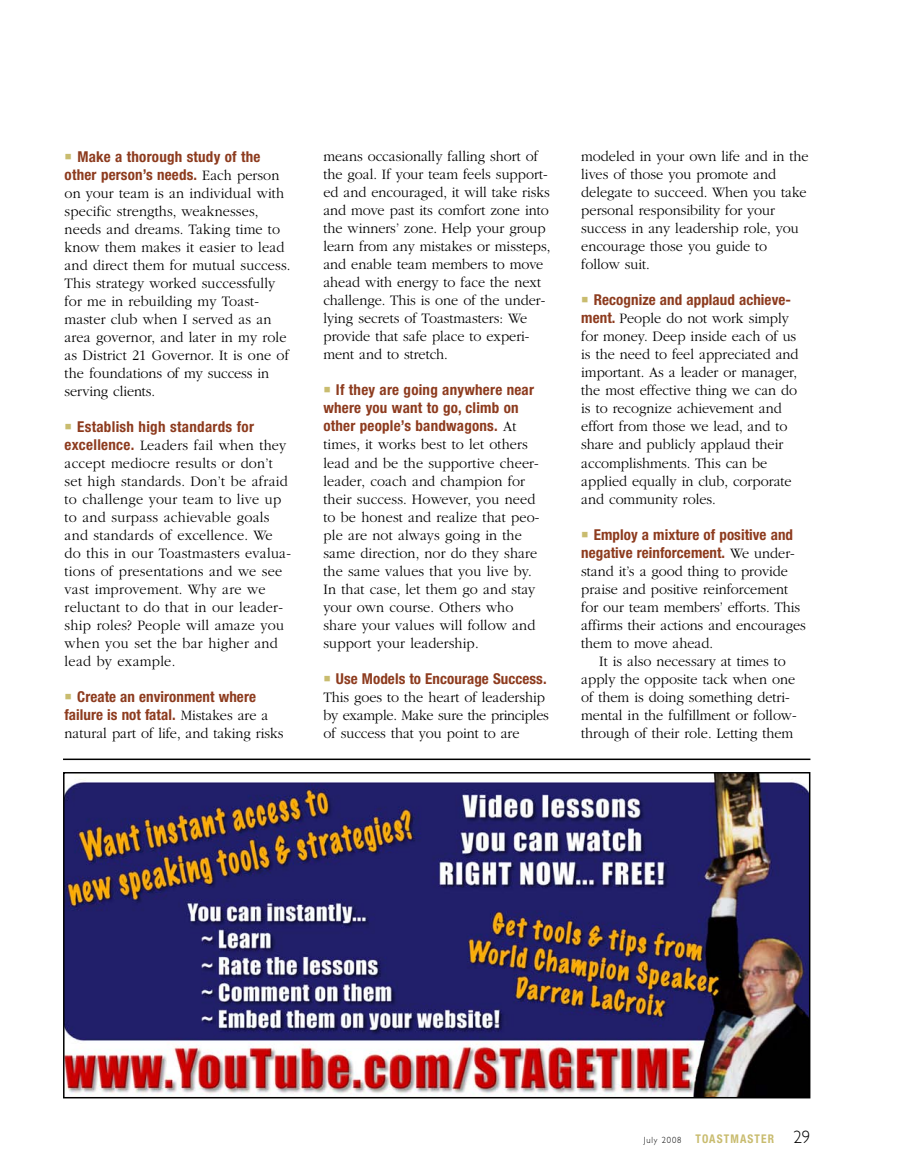
<style>
.page{position:relative;width:905px;height:1175px;background:#fff}
.page>*{position:absolute;margin:0;border:0;box-sizing:border-box;transform-origin:0 0}
.t1{font:300 15px/18px "ITC Garamond Std";color:#000;scale:.95 1}
.t2{font:300 15px/18px "ITC Garamond Std";letter-spacing:.02em;color:#000;scale:.95 1}
.t3{font:700 condensed 15px/18px "Helvetica Neue LT Std";letter-spacing:.005em;color:#8d3b1e;text-align:center}
.t4{font:700 condensed 12px "Helvetica Neue";letter-spacing:.1em;color:#c9bc6f;scale:.95 1}
.s1{font-family:"ITC Garamond Std";font-weight:300;font-stretch:normal;color:#000}
.s2{font-family:"Helvetica Neue LT Std";font-weight:700;font-stretch:condensed;color:#8d3b1e}
.s3{font-family:"Gill Sans";font-weight:300;font-stretch:normal;font-size:9px;color:#000}
.s4{font-family:"Gill Sans";font-weight:300;font-stretch:normal;font-size:18px;color:#000}
</style>
<div class="page">
<img style="left:66px;top:775px;width:741px;height:320px">
<div style="left:63px;top:772px;width:747px;height:326px;border:2px solid #000"></div>
<hr style="left:63px;top:758px;width:747px;height:2px;background:#000">
<p class="t3" style="left:65px;top:149px;width:216px">Make a thorough study of the other person’s needs. <span class="s1">Each person</span></p>
<p class="t1" style="left:65px;top:185px;width:239px">on your team is an individual with specific strengths, weaknesses, needs and dreams. Taking time to know them makes it easier to lead and direct them for mutual success.<br>This strategy worked successfully for me in rebuilding my Toast&shy;master club when I served as an area governor, and later in my role as District 21 Governor. It is one of the foundations of my success in serving clients.</p>
<p class="t3" style="left:77px;top:419px;width:178px">Establish high standards for</p>
<p class="t2" style="left:65px;top:437px;width:240px"><span class="s2">excellence.</span> Leaders fail when they accept mediocre results or don’t set high standards. Don’t be afraid to challenge your team to live up to and surpass achievable goals and standards of excellence. We do this in our Toastmasters evalua&shy;tions of presentations and we see vast improvement. Why are we reluctant to do that in our leader&shy;ship roles? People will amaze you when you set the bar higher and lead by example.</p>
<p class="t3" style="left:65px;top:689px;width:205px">Create an environment where failure is not fatal. <span class="s1">Mistakes are a</span></p>
<p class="t1" style="left:65px;top:725px;width:232px">natural part of life, and taking risks</p>
<p class="t1" style="left:323px;top:149px;width:240px">means occasionally falling short of the goal. If your team feels support&shy;ed and encouraged, it will take risks and move past its comfort zone into the winners’ zone. Help your group learn from any mistakes or missteps, and enable team members to move ahead with energy to face the next challenge. This is one of the under&shy;lying secrets of Toastmasters: We provide that safe place to experi&shy;ment and to stretch.</p>
<p class="t3" style="left:323px;top:382px;width:212px;text-align:left;text-indent:13px">If they are going anywhere near where you want to go, climb on other people’s bandwagons. <span class="s1">At</span></p>
<p class="t1" style="left:323px;top:437px;width:229px">times, it works best to let others lead and be the supportive cheer&shy;leader, coach and champion for their success. However, you need to be honest and realize that peo&shy;ple are not always going in the same direction, nor do they share the same values that you live by.<br>In that case, let them go and stay your own course. Others who share your values will follow and support your leadership.</p>
<p class="t3" style="left:336px;top:670px;width:212px">Use Models to Encourage Success.</p>
<p class="t1" style="left:323px;top:689px;width:239px">This goes to the heart of leadership by example. Make sure the principles of success that you point to are</p>
<p class="t1" style="left:581px;top:149px;width:241px">modeled in your own life and in the lives of those you promote and delegate to succeed. When you take personal responsibility for your success in any leadership role, you encourage those you guide to follow suit.</p>
<p class="t3" style="left:594px;top:292px;width:199px">Recognize and applaud achieve-</p>
<p class="t1" style="left:581px;top:311px;width:230px"><span class="s2">ment.</span> People do not work simply for money. Deep inside each of us is the need to feel appreciated and important. As a leader or manager, the most effective thing we can do is to recognize achievement and effort from those we lead, and to share and publicly applaud their accomplishments. This can be applied equally in club, corporate and community roles.</p>
<p class="t3" style="left:581px;top:526px;width:215px;text-align:right">Employ a mixture of positive and negative reinforcement. <span class="s1">We under-</span></p>
<p class="t1" style="left:581px;top:563px;width:238px">stand it’s a good thing to provide praise and positive reinforcement for our team members’ efforts. This affirms their actions and encourages them to move ahead.</p>
<p class="t1" style="left:581px;top:653px;width:228px;text-align:center">It is also necessary at times to apply the opposite tack when one of them is doing something detri&shy;mental in the fulfillment or follow&shy;through of their role. Letting them</p>
<p class="t4" style="left:643px;top:1134px;width:177px"><span class="s3">July 2008</span> TOASTMASTER <span class="s4">29</span></p>
</div>
